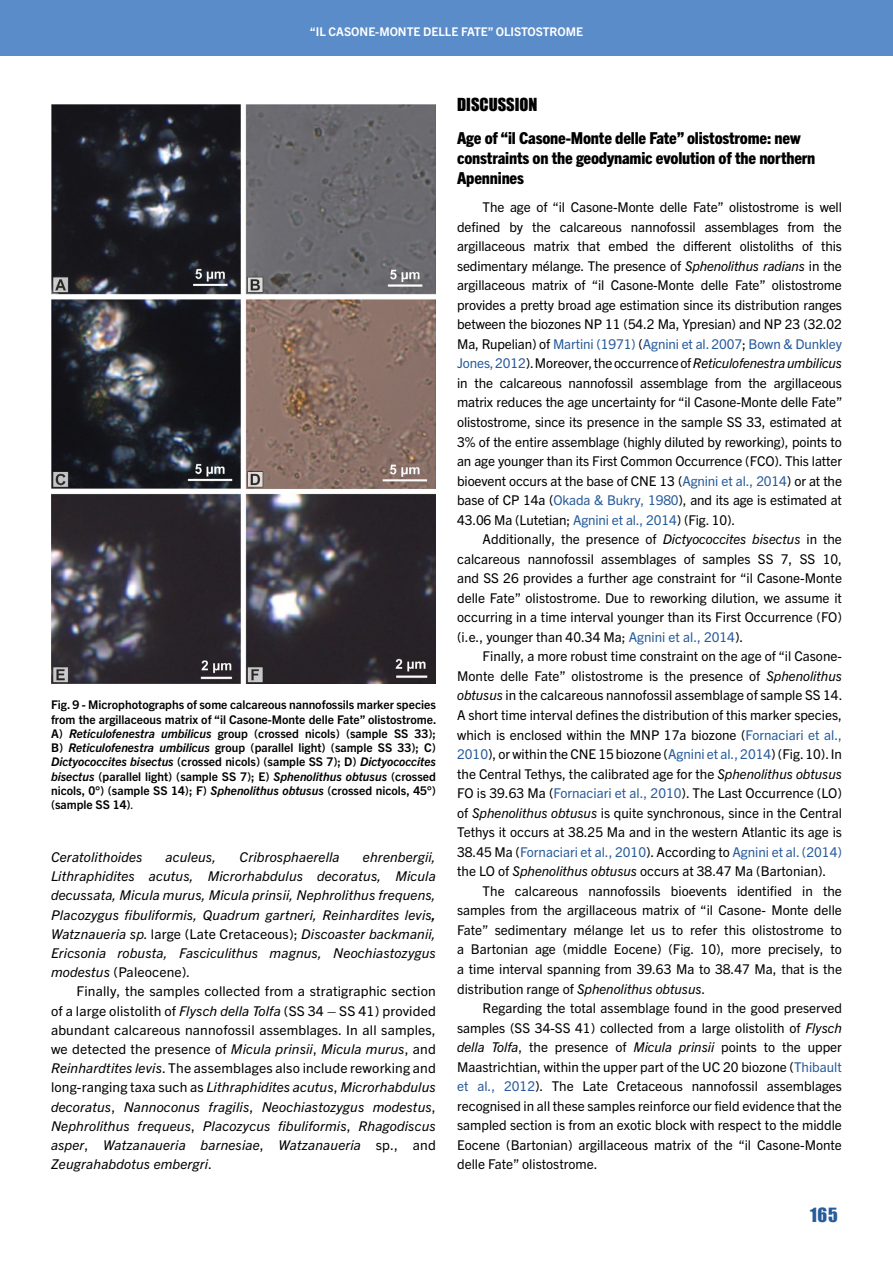
<style>
.page{position:relative;width:893px;height:1263px;background:#fff}
.page>*{position:absolute;margin:0;border:0;box-sizing:border-box;transform-origin:0 0}
.t1{font:18px "Impact";color:#275b9b}
.t2{font:800 condensed 16.5px/20.1px "Trade Gothic Next LT Pro";letter-spacing:-.01em;color:#000;scale:1.06 1}
.t3{font:16.5px "Impact";color:#000}
.t4{font:13.5px/19.5px "Trade Gothic Next LT Pro";color:#000;text-align:justify}
.t5{font:italic 13.5px/19.2px "Trade Gothic Next LT Pro";letter-spacing:.01em;color:#000;text-align:justify}
.t6{font:700 12px/14.2px "Trade Gothic Next LT Pro";color:#000;text-align:justify}
.t7{font:700 12px "Trade Gothic Next LT Pro";color:#fff}
.s1{font-style:italic}
.s2{font-weight:400;font-style:italic}
.s3{font-weight:700}
.s4{font-style:normal}
.s5{color:#275b9b}
</style>
<div class="page">
<div style="left:0;top:0;width:893px;height:55px;background:#5a8cc9"></div>
<img style="left:51px;top:105px;width:385px;height:578px">
<p class="t7" style="left:310px;top:23px;width:275px">“IL CASONE-MONTE DELLE FATE” OLISTOSTROME</p>
<p class="t6" style="left:51px;top:697px;width:387px">Fig. 9 - Microphotographs of some calcareous nannofossils marker species from the argillaceous matrix of “il Casone-Monte delle Fate” olistostrome.<br>A) <span class="s1">Reticulofenestra umbilicus</span> group (crossed nicols) (sample SS 33); B) <span class="s1">Reticulofenestra umbilicus</span> group (parallel light) (sample SS 33); C)<br><span class="s1">Dictyococcites bisectus</span> (crossed nicols) (sample SS 7); D) <span class="s1">Dictyococcites bisectus</span> (parallel light) (sample SS 7); E) <span class="s1">Sphenolithus obtusus</span> (crossed nicols, 0°) (sample SS 14); F) <span class="s1">Sphenolithus obtusus</span> (crossed nicols, 45°) (sample SS 14)<span class="s2">.</span></p>
<p class="t5" style="left:51px;top:847px;width:93px">Ceratolithoides</p>
<p class="t5" style="left:166px;top:847px;width:52px">aculeus,</p>
<p class="t5" style="left:240px;top:847px;width:102px">Cribrosphaerella</p>
<p class="t5" style="left:51px;top:847px;width:386px;text-indent:312px">ehrenbergii, Lithraphidites acutus, Microrhabdulus decoratus, Micula decussata, Micula murus, Micula prinsii, Nephrolithus frequens, Placozygus fibuliformis, Quadrum gartneri, Reinhardites levis<span class="s3">, </span>Watznaueria sp. <span class="s4">large (Late Cretaceous);</span> Discoaster backmanii, Ericsonia robusta, Fasciculithus magnus, Neochiastozygus modestus <span class="s4">(Paleocene)</span>.</p>
<p class="t5" style="left:51px;top:981px;width:386px;text-indent:26px"><span class="s4">Finally, the samples collected from a stratigraphic section of a large olistolith of</span> Flysch della Tolfa <span class="s4">(SS 34 – SS 41) provided abundant calcareous nannofossil assemblages. In all samples, we detected the presence of</span> Micula prinsii<span class="s4">,</span> Micula murus<span class="s4">, and </span>Reinhardtites levis<span class="s4">. The assemblages also include reworking and long-ranging taxa such as</span> Lithraphidites acutus<span class="s4">,</span> Microrhabdulus decoratus<span class="s4">,</span> Nannoconus fragilis<span class="s4">,</span> Neochiastozygus modestus<span class="s4">, </span>Nephrolithus frequeus<span class="s4">,</span> Placozycus fibuliformis<span class="s4">,</span> Rhagodiscus asper<span class="s4">,</span> Watzanaueria barnesiae<span class="s4">,</span> Watzanaueria <span class="s4">sp., and </span>Zeugrahabdotus embergri<span class="s4">.</span></p>
<p class="t3" style="left:457px;top:92px;width:82px">DISCUSSION</p>
<p class="t2" style="left:457px;top:127px;width:340px">Age of “il Casone-Monte delle Fate” olistostrome: new constraints on the geodynamic evolution of the northern<br>Apennines</p>
<p class="t4" style="left:457px;top:196px;width:387px;text-indent:26px">The age of “il Casone-Monte delle Fate” olistostrome is well defined by the calcareous nannofossil assemblages from the argillaceous matrix that embed the different olistoliths of this sedimentary mélange. The presence of <span class="s1">Sphenolithus radians</span> in the argillaceous matrix of “il Casone-Monte delle Fate” olistostrome provides a pretty broad age estimation since its distribution ranges between the biozones NP 11 (54.2 Ma, Ypresian) and NP 23 (32.02<br>Ma, Rupelian) of <span class="s5">Martini (1971)</span> (<span class="s5">Agnini et al. 2007</span>; <span class="s5">Bown &amp; Dunkley Jones, 2012</span>). Moreover, the occurrence of <span class="s1">Reticulofenestra umbilicus </span>in the calcareous nannofossil assemblage from the argillaceous matrix reduces the age uncertainty for “il Casone-Monte delle Fate” olistostrome, since its presence in the sample SS 33, estimated at 3% of the entire assemblage (highly diluted by reworking), points to an age younger than its First Common Occurrence (FCO). This latter bioevent occurs at the base of CNE 13 (<span class="s5">Agnini et al., 2014</span>) or at the base of CP 14a (<span class="s5">Okada &amp; Bukry, 1980</span>), and its age is estimated at 43.06 Ma (Lutetian; <span class="s5">Agnini et al., 2014</span>) (Fig. 10).</p>
<p class="t4" style="left:457px;top:529px;width:386px;text-indent:26px">Additionally, the presence of <span class="s1">Dictyococcites bisectus</span> in the calcareous nannofossil assemblages of samples SS 7, SS 10, and SS 26 provides a further age constraint for “il Casone-Monte delle Fate” olistostrome. Due to reworking dilution, we assume it occurring in a time interval younger than its First Occurrence (FO) (i.e., younger than 40.34 Ma; <span class="s5">Agnini et al., 2014</span>).</p>
<p class="t4" style="left:457px;top:646px;width:387px;text-indent:26px">Finally, a more robust time constraint on the age of “il Casone-Monte delle Fate” olistostrome is the presence of <span class="s1">Sphenolithus obtusus</span> in the calcareous nannofossil assemblage of sample SS 14.<br>A short time interval defines the distribution of this marker species, which is enclosed within the MNP 17a biozone (<span class="s5">Fornaciari et al., 2010</span>), or within the CNE 15 biozone (<span class="s5">Agnini et al., 2014</span>) (Fig. 10). In the Central Tethys, the calibrated age for the <span class="s1">Sphenolithus obtusus </span>FO is 39.63 Ma (<span class="s5">Fornaciari et al., 2010</span>). The Last Occurrence (LO) of <span class="s1">Sphenolithus obtusus</span> is quite synchronous, since in the Central Tethys it occurs at 38.25 Ma and in the western Atlantic its age is 38.45 Ma (<span class="s5">Fornaciari et al., 2010</span>). According to <span class="s5">Agnini et al. (2014) </span>the LO of <span class="s1">Sphenolithus obtusus</span> occurs at 38.47 Ma (Bartonian).</p>
<p class="t4" style="left:457px;top:880px;width:386px;text-indent:26px">The calcareous nannofossils bioevents identified in the samples from the argillaceous matrix of “il Casone- Monte delle Fate” sedimentary mélange let us to refer this olistostrome to a Bartonian age (middle Eocene) (Fig. 10), more precisely, to a time interval spanning from 39.63 Ma to 38.47 Ma, that is the distribution range of <span class="s1">Sphenolithus obtusus</span>.</p>
<p class="t4" style="left:457px;top:997px;width:386px;text-indent:26px">Regarding the total assemblage found in the good preserved samples (SS 34-SS 41) collected from a large olistolith of <span class="s1">Flysch della Tolfa</span>, the presence of <span class="s1">Micula prinsii</span> points to the upper Maastrichtian, within the upper part of the UC 20 biozone (<span class="s5">Thibault et al., 2012</span>). The Late Cretaceous nannofossil assemblages recognised in all these samples reinforce our field evidence that the sampled section is from an exotic block with respect to the middle Eocene (Bartonian) argillaceous matrix of the “il Casone-Monte delle Fate” olistostrome.</p>
<h1 class="t1" style="left:810px;top:1201px;width:29px">165</h1>
</div>
